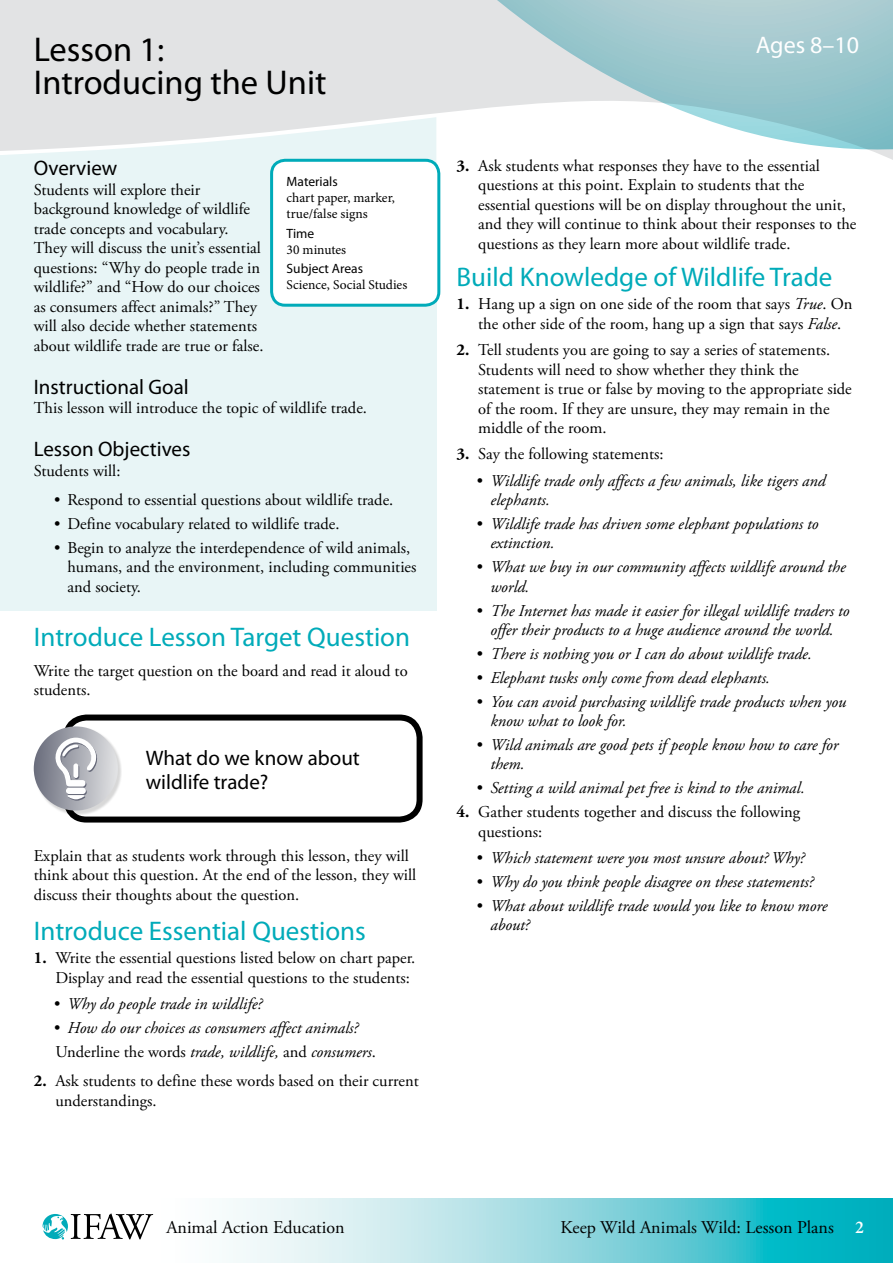
<style>
.page{position:relative;width:893px;height:1263px;background:#fff}
.page>*{position:absolute;margin:0;border:0;box-sizing:border-box;transform-origin:0 0}
.t1{font:34.5px/33px "Myriad Pro";color:#000}
.t2{font:27px "Myriad Pro";color:#00abb9}
.t3{font:24px "Myriad Pro";color:#fff}
.t4{font:21px/24px "Myriad Pro";color:#000}
.t5{font:18px "Adobe Garamond Pro";color:#000}
.t6{font:16.5px/19.5px "Adobe Garamond Pro";color:#000}
.t7{font:italic 16.5px/19.5px "Adobe Garamond Pro";color:#000}
.t8{font:13.5px/16.2px "Minion Pro";color:#000}
.t9{font:13.5px "Myriad Pro";color:#000}
.s1{font-weight:700}
.s2{font-style:normal}
.s3{font-style:italic}
.s4{font-family:"Minion Pro";font-weight:600;color:#fff}
</style>
<div class="page">
<svg style="left:0;top:0;width:893px;height:221px"></svg>
<svg style="left:54px;top:1198px;width:839px;height:65px"></svg>
<svg style="left:42px;top:1213px;width:111px;height:26px"></svg>
<div style="left:0;top:162px;width:436px;height:449px;background:#e8f5f6"></div>
<div style="left:272px;top:160px;width:167px;height:145px;background:#fff;border-radius:14px"></div>
<div style="left:270px;top:159px;width:170px;height:148px;border:3px solid #00abb9;border-radius:14px"></div>
<div style="left:63px;top:714px;width:360px;height:108px;border:6px solid #000;border-radius:20px"></div>
<div style="left:34px;top:727px;width:88px;height:88px;background:#000;opacity:.16"></div>
<div style="left:34px;top:726px;width:84px;height:84px;background:linear-gradient(to right,#6b6e7e,#e1e2e4);border-radius:42px"></div>
<div style="left:67px;top:789px;width:20px;height:6px;background:#656878;border-radius:3px"></div>
<svg style="left:64px;top:795px;width:25px;height:6px"></svg>
<div style="left:66px;top:788px;width:20px;height:6px;background:#fefefe;border-radius:3px"></div>
<svg style="left:53px;top:738px;width:47px;height:50px"></svg>
<h1 class="t1" style="left:34px;top:33px;width:294px">Lesson 1:<br>Introducing the Unit</h1>
<p class="t4" style="left:34px;top:156px;width:85px">Overview</p>
<p class="t6" style="left:34px;top:181px;width:231px">Students will explore their background knowledge of wildlife trade concepts and vocabulary.<br>They will discuss the unit’s essential questions: “Why do people trade in wildlife?” and “How do our choices as consumers affect animals?” They will also decide whether statements about wildlife trade are true or false.</p>
<p class="t4" style="left:34px;top:375px;width:157px">Instructional Goal</p>
<p class="t6" style="left:34px;top:399px;width:335px">This lesson will introduce the topic of wildlife trade.</p>
<p class="t4" style="left:34px;top:437px;width:158px">Lesson Objectives</p>
<p class="t6" style="left:34px;top:461px;width:88px">Students will:</p>
<p class="t6" style="left:54px;top:491px;width:341px">• Respond to essential questions about wildlife trade.</p>
<p class="t6" style="left:54px;top:514px;width:287px">• Define vocabulary related to wildlife trade.</p>
<p class="t6" style="left:67px;top:538px;width:350px;text-indent:-13px">• Begin to analyze the interdependence of wild animals, humans, and the environment, including communities and society.</p>
<h2 class="t2" style="left:34px;top:621px;width:378px">Introduce Lesson Target Question</h2>
<p class="t6" style="left:34px;top:661px;width:375px">Write the target question on the board and read it aloud to students.</p>
<p class="t9" style="left:287px;top:173px;width:53px">Materials</p>
<p class="t8" style="left:287px;top:190px;width:110px">chart paper, marker, true/false signs</p>
<p class="t9" style="left:287px;top:225px;width:29px">Time</p>
<p class="t8" style="left:287px;top:242px;width:61px">30 minutes</p>
<p class="t9" style="left:287px;top:260px;width:78px">Subject Areas</p>
<p class="t8" style="left:287px;top:277px;width:122px">Science, Social Studies</p>
<p class="t4" style="left:146px;top:745px;width:216px">What do we know about wildlife trade?</p>
<p class="t6" style="left:34px;top:846px;width:384px">Explain that as students work through this lesson, they will think about this question. At the end of the lesson, they will discuss their thoughts about the question.</p>
<h2 class="t2" style="left:34px;top:914px;width:334px">Introduce Essential Questions</h2>
<p class="t6" style="left:55px;top:949px;width:362px;text-indent:-22px"><span class="s1">1.</span> Write the essential questions listed below on chart paper.<br>Display and read the essential questions to the students:</p>
<p class="t7" style="left:54px;top:994px;width:210px"><span class="s2">•</span> Why do people trade in wildlife?</p>
<p class="t7" style="left:54px;top:1016px;width:323px;line-height:23.9px"><span class="s2">•</span> How do our choices as consumers affect animals?<br><span class="s2">Underline the words</span> trade, wildlife, <span class="s2">and</span> consumers<span class="s2">.</span></p>
<p class="t6" style="left:55px;top:1071px;width:365px;text-indent:-22px"><span class="s1">2.</span> Ask students to define these words based on their current understandings.</p>
<h3 class="t3" style="left:756px;top:30px;width:105px">Ages 8–10</h3>
<p class="t6" style="left:478px;top:156px;width:380px;text-indent:-22px"><span class="s1">3.</span> Ask students what responses they have to the essential questions at this point. Explain to students that the essential questions will be on display throughout the unit, and they will continue to think about their responses to the questions as they learn more about wildlife trade.</p>
<h2 class="t2" style="left:457px;top:260px;width:377px">Build Knowledge of Wildlife Trade</h2>
<p class="t6" style="left:478px;top:295px;width:376px;text-indent:-22px"><span class="s1">1.</span> Hang up a sign on one side of the room that says <span class="s3">True</span>. On the other side of the room, hang up a sign that says <span class="s3">False</span>.</p>
<p class="t6" style="left:478px;top:341px;width:375px;text-indent:-22px"><span class="s1">2.</span> Tell students you are going to say a series of statements.<br>Students will need to show whether they think the statement is true or false by moving to the appropriate side of the room. If they are unsure, they may remain in the middle of the room.</p>
<p class="t6" style="left:457px;top:445px;width:209px"><span class="s1">3.</span> Say the following statements:</p>
<p class="t7" style="left:490px;top:471px;width:337px;text-indent:-13px"><span class="s2">•</span> Wildlife trade only affects a few animals, like tigers and elephants.</p>
<p class="t7" style="left:490px;top:514px;width:330px;text-indent:-13px"><span class="s2">•</span> Wildlife trade has driven some elephant populations to extinction.</p>
<p class="t7" style="left:490px;top:558px;width:357px;text-indent:-13px"><span class="s2">•</span> What we buy in our community affects wildlife around the world.</p>
<p class="t7" style="left:477px;top:601px;width:374px;text-align:center"><span class="s2">•</span> The Internet has made it easier for illegal wildlife traders to offer their products to a huge audience around the world.</p>
<p class="t7" style="left:477px;top:644px;width:337px"><span class="s2">•</span> There is nothing you or I can do about wildlife trade.</p>
<p class="t7" style="left:477px;top:668px;width:295px"><span class="s2">•</span> Elephant tusks only come from dead elephants.</p>
<p class="t7" style="left:490px;top:692px;width:357px;text-indent:-13px"><span class="s2">•</span> You can avoid purchasing wildlife trade products when you know what to look for.</p>
<p class="t7" style="left:490px;top:735px;width:349px;text-indent:-13px"><span class="s2">•</span> Wild animals are good pets if people know how to care for them.</p>
<p class="t7" style="left:477px;top:779px;width:329px"><span class="s2">•</span> Setting a wild animal pet free is kind to the animal.</p>
<p class="t6" style="left:478px;top:803px;width:324px;text-indent:-22px"><span class="s1">4.</span> Gather students together and discuss the following questions:</p>
<p class="t7" style="left:477px;top:848px;width:329px"><span class="s2">•</span> Which statement were you most unsure about? Why?</p>
<p class="t7" style="left:477px;top:872px;width:338px"><span class="s2">•</span> Why do you think people disagree on these statements?</p>
<p class="t7" style="left:490px;top:896px;width:338px;text-indent:-13px"><span class="s2">•</span> What about wildlife trade would you like to know more about?</p>
<p class="t5" style="left:166px;top:1216px;width:180px">Animal Action Education</p>
<p class="t5" style="left:561px;top:1216px;width:305px">Keep Wild Animals Wild: Lesson Plans <span class="s4">2</span></p>
</div>
